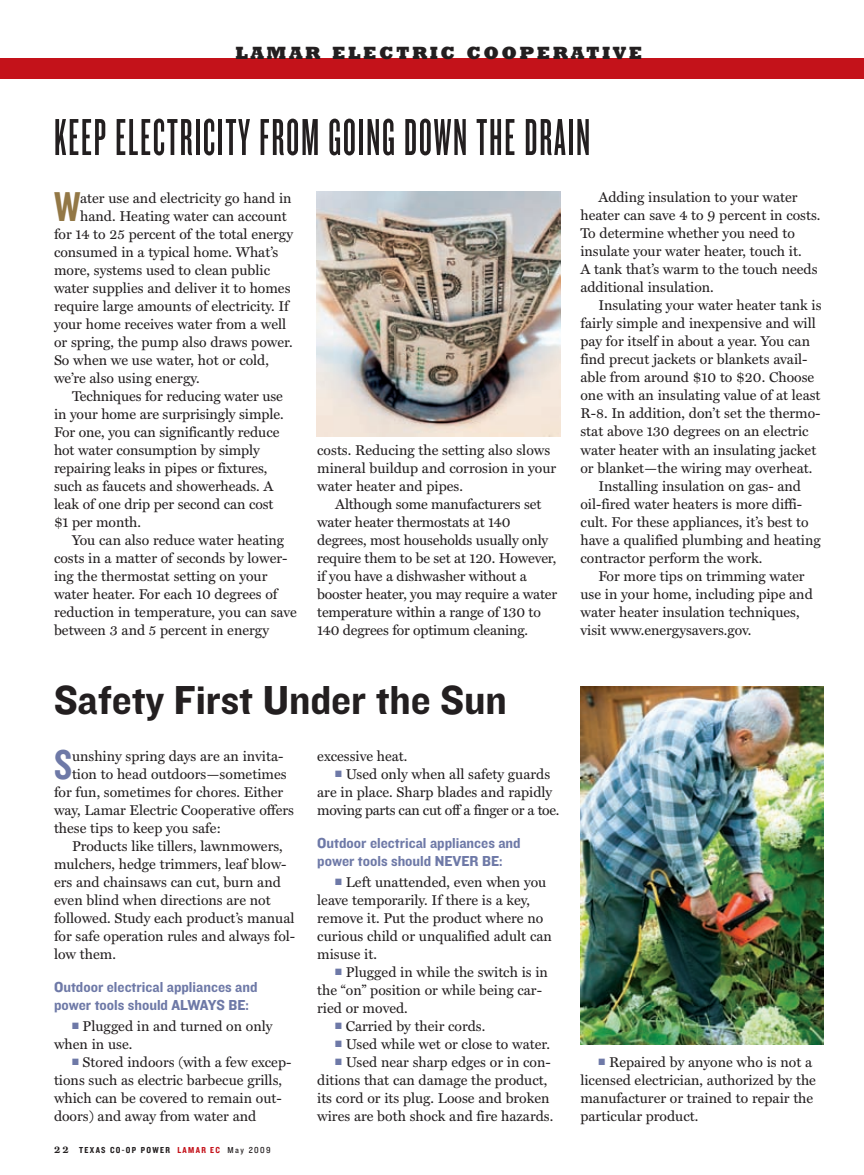
<style>
.page{position:relative;width:864px;height:1175px;background:#fff}
.page>*{position:absolute;margin:0;border:0;box-sizing:border-box;transform-origin:0 0}
.t1{font:54px "Knockout HTF46 Flyweight";letter-spacing:.035em;color:#231f20}
.t2{font:43.35px "Knockout HTF49 Liteweight";color:#937846}
.t3{font:43.35px "Knockout HTF49 Liteweight";color:#6e79a7}
.t4{font:42px "Knockout HTF51 Middleweight";color:#231f20}
.t5{font:800 18px "Rockwell Std";letter-spacing:.14em;color:#231f20}
.t6{font:15px/18px "Knockout HTF51 Middleweight";color:#6e79a7}
.t7{font:14.25px/18px "Miller Text";color:#231f20}
.t8{font:14.25px "Miller Text";letter-spacing:-.025em;color:#231f20}
.t9{font:9px "Knockout HTF50 Welterweight";letter-spacing:.15em;color:#231f20}
.s1{font-family:"Knockout HTF31 Junior Middlewt";font-size:13.5px;color:#6e79a7}
.s2{font-family:"Miller Text";font-weight:700;font-size:10.5px}
.s3{color:#c4121a}
.s4{font-family:"Knockout HTF30 Junior Welterwt"}
</style>
<div class="page">
<div style="left:0;top:58px;width:864px;height:21px;background:#c4121a"></div>
<img style="left:317px;top:191px;width:244px;height:245px">
<img style="left:580px;top:686px;width:244px;height:358px">
<p class="t5" style="left:235px;top:42px;width:408px">LAMAR ELECTRIC COOPERATIVE</p>
<h1 class="t1" style="left:54px;top:119px;width:538px">KEEP ELECTRICITY FROM GOING DOWN THE DRAIN</h1>
<h2 class="t2" style="left:54px;top:192px;width:28px">W</h2>
<p class="t7" style="left:80px;top:190px;width:213px">ater use and electricity go hand in</p>
<p class="t7" style="left:80px;top:208px;width:208px">hand. Heating water can account</p>
<p class="t7" style="left:54px;top:226px;width:241px">for 14 to 25 percent of the total energy</p>
<p class="t7" style="left:54px;top:244px;width:226px">consumed in a typical home. What’s</p>
<p class="t7" style="left:54px;top:262px;width:218px">more, systems used to clean public</p>
<p class="t7" style="left:54px;top:280px;width:238px">water supplies and deliver it to homes</p>
<p class="t7" style="left:54px;top:298px;width:236px">require large amounts of electricity. If</p>
<p class="t7" style="left:54px;top:316px;width:234px">your home receives water from a well</p>
<p class="t7" style="left:54px;top:334px;width:240px">or spring, the pump also draws power.</p>
<p class="t7" style="left:54px;top:352px;width:217px">So when we use water, hot or cold,</p>
<p class="t7" style="left:54px;top:370px;width:147px">we’re also using energy.</p>
<p class="t7" style="left:72px;top:388px;width:212px">Techniques for reducing water use</p>
<p class="t7" style="left:54px;top:406px;width:231px">in your home are surprisingly simple.</p>
<p class="t7" style="left:54px;top:424px;width:227px">For one, you can significantly reduce</p>
<p class="t7" style="left:54px;top:442px;width:207px">hot water consumption by simply</p>
<p class="t7" style="left:54px;top:460px;width:215px">repairing leaks in pipes or fixtures,</p>
<p class="t7" style="left:54px;top:478px;width:221px">such as faucets and showerheads. A</p>
<p class="t7" style="left:54px;top:496px;width:221px">leak of one drip per second can cost</p>
<p class="t7" style="left:54px;top:514px;width:88px">$1 per month.</p>
<p class="t7" style="left:72px;top:532px;width:214px">You can also reduce water heating</p>
<p class="t7" style="left:54px;top:550px;width:235px">costs in a matter of seconds by lower-</p>
<p class="t7" style="left:54px;top:568px;width:215px">ing the thermostat setting on your</p>
<p class="t7" style="left:54px;top:586px;width:225px">water heater. For each 10 degrees of</p>
<p class="t7" style="left:54px;top:604px;width:244px">reduction in temperature, you can save</p>
<p class="t7" style="left:54px;top:622px;width:217px">between 3 and 5 percent in energy</p>
<p class="t7" style="left:317px;top:442px;width:241px">costs. Reducing the setting also slows mineral buildup and corrosion in your water heater and pipes.</p>
<p class="t7" style="left:317px;top:496px;width:241px;text-indent:18px">Although some manufacturers set water heater thermostats at 140 degrees, most households usually only require them to be set at 120. However, if you have a dishwasher without a booster heater, you may require a water temperature within a range of 130 to 140 degrees for optimum cleaning.</p>
<h3 class="t4" style="left:54px;top:686px;width:455px">Safety First Under the Sun</h3>
<h2 class="t3" style="left:54px;top:750px;width:20px">S</h2>
<p class="t7" style="left:72px;top:748px;width:213px">unshiny spring days are an invita-</p>
<p class="t7" style="left:72px;top:766px;width:216px">tion to head outdoors—sometimes</p>
<p class="t7" style="left:54px;top:784px;width:231px">for fun, sometimes for chores. Either</p>
<p class="t7" style="left:54px;top:802px;width:242px">way, Lamar Electric Cooperative offers</p>
<p class="t7" style="left:54px;top:820px;width:169px">these tips to keep you safe:</p>
<p class="t7" style="left:72px;top:838px;width:212px">Products like tillers, lawnmowers,</p>
<p class="t7" style="left:54px;top:856px;width:234px">mulchers, hedge trimmers, leaf blow-</p>
<p class="t7" style="left:54px;top:874px;width:228px">ers and chainsaws can cut, burn and</p>
<p class="t7" style="left:54px;top:892px;width:218px">even blind when directions are not</p>
<p class="t7" style="left:54px;top:910px;width:242px">followed. Study each product’s manual</p>
<p class="t7" style="left:54px;top:928px;width:243px">for safe operation rules and always fol-</p>
<p class="t7" style="left:54px;top:946px;width:63px">low them.</p>
<p class="t6" style="left:54px;top:979px;width:205px">Outdoor electrical appliances and power tools should ALWAYS BE:</p>
<p class="t7" style="left:54px;top:1018px;width:220px;text-indent:18px"><span class="s1">≠</span> Plugged in and turned on only when in use.</p>
<p class="t7" style="left:54px;top:1054px;width:239px;text-indent:18px"><span class="s1">≠</span> Stored indoors (with a few excep&shy;tions such as electric barbecue grills, which can be covered to remain out&shy;doors) and away from water and</p>
<p class="t9" style="left:54px;top:1146px;width:218px"><span class="s2">22</span> TEXAS CO-OP POWER <span class="s3">LAMAR EC</span> <span class="s4">May 2009</span></p>
<p class="t7" style="left:317px;top:748px;width:92px">excessive heat.</p>
<p class="t7" style="left:335px;top:766px;width:216px"><span class="s1">≠</span> Used only when all safety guards</p>
<p class="t7" style="left:317px;top:784px;width:237px">are in place. Sharp blades and rapidly</p>
<p class="t8" style="left:317px;top:804px;width:244px">moving parts can cut off a finger or a toe.</p>
<p class="t6" style="left:317px;top:835px;width:205px">Outdoor electrical appliances and power tools should NEVER BE:</p>
<p class="t7" style="left:317px;top:874px;width:236px;text-indent:18px"><span class="s1">≠</span> Left unattended, even when you leave temporarily. If there is a key, remove it. Put the product where no curious child or unqualified adult can misuse it.</p>
<p class="t7" style="left:335px;top:964px;width:214px"><span class="s1">≠</span> Plugged in while the switch is in</p>
<p class="t7" style="left:317px;top:982px;width:226px">the “on” position or while being car-</p>
<p class="t7" style="left:317px;top:1000px;width:92px">ried or moved.</p>
<p class="t7" style="left:335px;top:1018px;width:152px"><span class="s1">≠</span> Carried by their cords.</p>
<p class="t7" style="left:335px;top:1036px;width:216px"><span class="s1">≠</span> Used while wet or close to water.</p>
<p class="t7" style="left:335px;top:1054px;width:217px"><span class="s1">≠</span> Used near sharp edges or in con-</p>
<p class="t7" style="left:317px;top:1072px;width:232px">ditions that can damage the product,</p>
<p class="t7" style="left:317px;top:1090px;width:234px">its cord or its plug. Loose and broken</p>
<p class="t7" style="left:317px;top:1108px;width:238px">wires are both shock and fire hazards.</p>
<p class="t7" style="left:580px;top:190px;width:242px;text-indent:18px">Adding insulation to your water heater can save 4 to 9 percent in costs.<br>To determine whether you need to insulate your water heater, touch it.<br>A tank that’s warm to the touch needs additional insulation.</p>
<p class="t7" style="left:598px;top:298px;width:225px">Insulating your water heater tank is</p>
<p class="t7" style="left:580px;top:316px;width:237px">fairly simple and inexpensive and will</p>
<p class="t7" style="left:580px;top:334px;width:231px">pay for itself in about a year. You can</p>
<p class="t7" style="left:580px;top:352px;width:229px">find precut jackets or blankets avail-</p>
<p class="t7" style="left:580px;top:370px;width:235px">able from around $10 to $20. Choose</p>
<p class="t7" style="left:580px;top:388px;width:242px">one with an insulating value of at least</p>
<p class="t7" style="left:580px;top:406px;width:242px">R-8. In addition, don’t set the thermo-</p>
<p class="t7" style="left:580px;top:424px;width:230px">stat above 130 degrees on an electric</p>
<p class="t7" style="left:580px;top:442px;width:237px">water heater with an insulating jacket</p>
<p class="t7" style="left:580px;top:460px;width:233px">or blanket—the wiring may overheat.</p>
<p class="t7" style="left:598px;top:478px;width:204px">Installing insulation on gas- and</p>
<p class="t7" style="left:580px;top:496px;width:223px">oil-fired water heaters is more diffi-</p>
<p class="t7" style="left:580px;top:514px;width:230px">cult. For these appliances, it’s best to</p>
<p class="t7" style="left:580px;top:532px;width:242px">have a qualified plumbing and heating</p>
<p class="t7" style="left:580px;top:550px;width:183px">contractor perform the work.</p>
<p class="t7" style="left:598px;top:568px;width:208px">For more tips on trimming water</p>
<p class="t7" style="left:580px;top:586px;width:234px">use in your home, including pipe and</p>
<p class="t7" style="left:580px;top:604px;width:221px">water heater insulation techniques,</p>
<p class="t7" style="left:580px;top:622px;width:173px">visit www.energysavers.gov.</p>
<p class="t7" style="left:580px;top:1054px;width:237px;text-indent:18px"><span class="s1">≠</span> Repaired by anyone who is not a licensed electrician, authorized by the manufacturer or trained to repair the particular product.</p>
</div>
